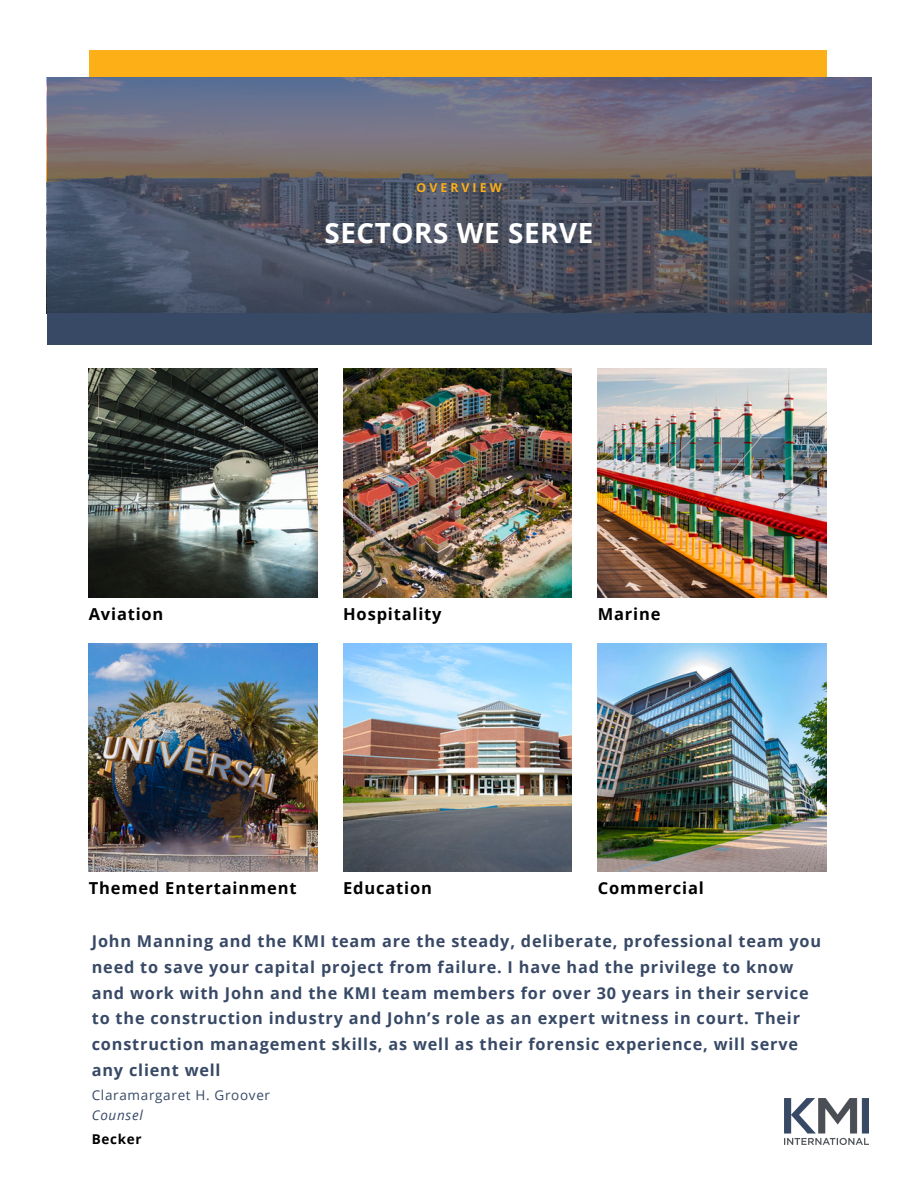
<style>
.page{position:relative;width:918px;height:1188px;background:#fff}
.page>*{position:absolute;margin:0;border:0;box-sizing:border-box;transform-origin:0 0}
.t1{font:700 27.75px "Open Sans";letter-spacing:.02em;color:#fff}
.t2{font:700 16.5px "Open Sans";letter-spacing:.05em;color:#000}
.t3{font:700 16.35px/25.8px "Open Sans";letter-spacing:.05em;color:#384966}
.t4{font:13.5px "Open Sans";letter-spacing:.05em;color:#384966}
.t5{font:italic 13.5px "Open Sans";letter-spacing:.05em;color:#384966}
.t6{font:700 13.5px "Open Sans";letter-spacing:.05em;color:#000}
.t7{font:700 12.3px "Open Sans";letter-spacing:.25em;color:#fcaf17}
</style>
<div class="page">
<div style="left:89px;top:50px;width:738px;height:27px;background:#fcaf17"></div>
<img style="left:785px;top:1098px;width:83px;height:47px">
<svg style="left:47px;top:77px;width:824px;height:237px;background:#5b5d6b"></svg>
<div style="left:47px;top:314px;width:824px;height:31px;background:#384966"></div>
<img style="left:89px;top:643px;width:228px;height:228px">
<img style="left:89px;top:369px;width:228px;height:228px">
<img style="left:343px;top:643px;width:229px;height:228px">
<img style="left:343px;top:369px;width:229px;height:228px">
<img style="left:598px;top:643px;width:228px;height:228px">
<img style="left:598px;top:369px;width:228px;height:228px">
<p class="t2" style="left:89px;top:602px;width:76px">Aviation</p>
<p class="t7" style="left:417px;top:179px;width:87px">OVERVIEW</p>
<p class="t1" style="left:325px;top:213px;width:270px">SECTORS WE SERVE</p>
<p class="t2" style="left:343px;top:602px;width:100px">Hospitality</p>
<h2 class="t2" style="left:598px;top:602px;width:64px">Marine</h2>
<p class="t2" style="left:89px;top:877px;width:209px">Themed Entertainment</p>
<h4 class="t2" style="left:343px;top:877px;width:90px">Education</h4>
<p class="t2" style="left:598px;top:877px;width:108px">Commercial</p>
<h2 class="t3" style="left:92px;top:928px;width:731px">John Manning and the KMI team are the steady, deliberate, professional team you need to save your capital project from failure. I have had the privilege to know and work with John and the KMI team members for over 30 years in their service to the construction industry and John’s role as an expert witness in court. Their construction management skills, as well as their forensic experience, will serve any client well</h2>
<h2 class="t4" style="left:92px;top:1085px;width:180px">Claramargaret H. Groover</h2>
<h2 class="t5" style="left:92px;top:1105px;width:52px">Counsel</h2>
<h2 class="t6" style="left:92px;top:1130px;width:51px">Becker</h2>
</div>
